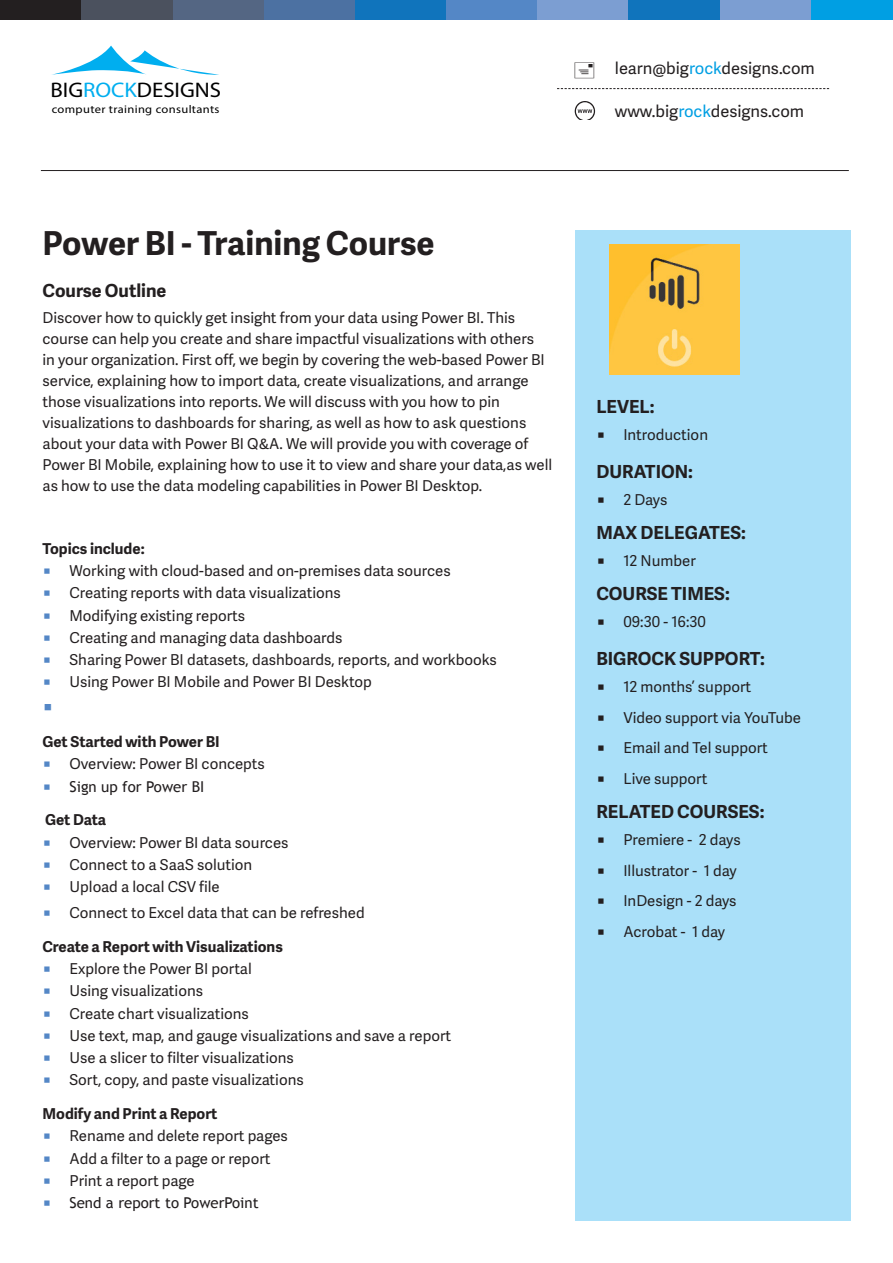
<style>
.page{position:relative;width:893px;height:1263px;background:#fff}
.page>*{position:absolute;margin:0;border:0;box-sizing:border-box;transform-origin:0 0}
._1_0_Header{font:700 33px "Adelle Sans";color:#231f20}
.t1{font:21.15px "Myriad Pro";color:#010000;scale:1.08 1}
._1_3_sub_head{font:700 18px "Adelle Sans";color:#231f20}
._1_2_sub_head_bold{font:700 18px "Adelle Sans";color:#231f20}
._1_4_sub_head{font:700 18px "Adelle Sans";color:#231f20}
.t2{font:18px "Adelle Sans";color:#5487c6}
._1_1_header{font:16.5px "Adelle Sans";color:#231f20}
.default{font:15px/21px "Adelle Sans";color:#231f20}
._1_5_Default_Heading{font:700 15px "Adelle Sans";color:#231f20}
.t3{font:15px "Trebuchet MS";color:#231f20}
.t4{font:11.25px "Myriad Pro";letter-spacing:.03em;color:#010000;scale:1.11 1}
.s1{color:#00aeef}
.s2{color:#5487c6}
.s3{font-family:"Adelle Sans";color:#5487c6}
.s4{color:#009fe3}
</style>
<div class="page">
<div style="left:0;top:0;width:82px;height:19px;background:#231f20"></div>
<div style="left:82px;top:0;width:91px;height:19px;background:#4b515e"></div>
<div style="left:173px;top:0;width:91px;height:19px;background:#546683"></div>
<div style="left:264px;top:0;width:91px;height:19px;background:#4c71a2"></div>
<div style="left:355px;top:0;width:91px;height:19px;background:#1074bc"></div>
<div style="left:446px;top:0;width:92px;height:19px;background:#5487c6"></div>
<div style="left:538px;top:0;width:91px;height:19px;background:#7c9ed2"></div>
<div style="left:629px;top:0;width:91px;height:19px;background:#1074bc"></div>
<div style="left:720px;top:0;width:91px;height:19px;background:#7c9ed2"></div>
<div style="left:811px;top:0;width:82px;height:19px;background:#009fe3"></div>
<div style="left:575px;top:230px;width:275px;height:990px;background:#aae0f9"></div>
<hr style="left:41px;top:170px;width:808px;height:1px;background:#231f20">
<img style="left:610px;top:244px;width:129px;height:130px">
<svg style="left:52px;top:46px;width:167px;height:29px"></svg>
<svg style="left:557px;top:88px;width:272px;height:1px"></svg>
<svg style="left:575px;top:101px;width:20px;height:19px"></svg>
<p class="t1" style="left:51px;top:77px;width:160px">BIG<span class="s1">ROCK</span>DESIGNS</p>
<p class="t4" style="left:52px;top:102px;width:153px">computer training consultants</p>
<p class="_1_0_Header" style="left:43px;top:219px;width:394px">Power BI - Training Course</p>
<p class="_1_4_sub_head" style="left:43px;top:278px;width:125px">Course Outline</p>
<p class="default" style="left:43px;top:306px;width:511px">Discover how to quickly get insight from your data using Power BI. This course can help you create and share impactful visualizations with others<br>in your organization. First off, we begin by covering the web-based Power BI service, explaining how to import data, create visualizations, and arrange those visualizations into reports. We will discuss with you how to pin visualizations to dashboards for sharing, as well as how to ask questions about your data with Power BI Q&amp;A. We will provide you with coverage of Power BI Mobile, explaining how to use it to view and share your data,as well as how to use the data modeling capabilities in Power BI Desktop.</p>
<p class="_1_5_Default_Heading" style="left:43px;top:538px;width:104px">Topics include:</p>
<p class="default" style="left:43px;top:560px;width:410px"><span class="s2">̥</span> Working with cloud-based and on-premises data sources</p>
<p class="default" style="left:43px;top:582px;width:300px"><span class="s2">̥</span> Creating reports with data visualizations</p>
<p class="default" style="left:43px;top:604px;width:204px"><span class="s2">̥</span> Modifying existing reports</p>
<p class="default" style="left:43px;top:627px;width:301px"><span class="s2">̥</span> Creating and managing data dashboards</p>
<p class="default" style="left:43px;top:649px;width:456px"><span class="s2">̥</span> Sharing Power BI datasets, dashboards, reports, and workbooks</p>
<p class="default" style="left:43px;top:671px;width:331px"><span class="s2">̥</span> Using Power BI Mobile and Power BI Desktop</p>
<p class="t2" style="left:43px;top:694px;width:12px">̥</p>
<p class="_1_5_Default_Heading" style="left:43px;top:731px;width:179px">Get Started with Power BI</p>
<p class="default" style="left:43px;top:753px;width:224px"><span class="s2">̥</span> Overview: Power BI concepts</p>
<p class="t3" style="left:43px;top:777px;width:163px"><span class="s3">̥</span> Sign up for Power BI</p>
<p class="_1_5_Default_Heading" style="left:45px;top:809px;width:63px">Get Data</p>
<p class="default" style="left:43px;top:831px;width:247px"><span class="s2">̥</span> Overview: Power BI data sources</p>
<p class="default" style="left:43px;top:853px;width:211px"><span class="s2">̥</span> Connect to a SaaS solution</p>
<p class="default" style="left:43px;top:876px;width:179px"><span class="s2">̥</span> Upload a local CSV file</p>
<p class="default" style="left:43px;top:902px;width:324px"><span class="s2">̥</span> Connect to Excel data that can be refreshed</p>
<p class="_1_5_Default_Heading" style="left:43px;top:935px;width:242px">Create a Report with Visualizations</p>
<p class="default" style="left:43px;top:958px;width:211px"><span class="s2">̥</span> Explore the Power BI portal</p>
<p class="default" style="left:43px;top:980px;width:162px"><span class="s2">̥</span> Using visualizations</p>
<p class="default" style="left:43px;top:1002px;width:208px"><span class="s2">̥</span> Create chart visualizations</p>
<p class="default" style="left:43px;top:1024px;width:410px"><span class="s2">̥</span> Use text, map, and gauge visualizations and save a report</p>
<p class="default" style="left:43px;top:1047px;width:253px"><span class="s2">̥</span> Use a slicer to filter visualizations</p>
<p class="default" style="left:43px;top:1069px;width:263px"><span class="s2">̥</span> Sort, copy, and paste visualizations</p>
<p class="_1_5_Default_Heading" style="left:43px;top:1103px;width:176px">Modify and Print a Report</p>
<p class="default" style="left:43px;top:1125px;width:247px"><span class="s2">̥</span> Rename and delete report pages</p>
<p class="default" style="left:43px;top:1147px;width:229px"><span class="s2">̥</span> Add a filter to a page or report</p>
<p class="default" style="left:43px;top:1169px;width:154px"><span class="s2">̥</span> Print a report page</p>
<p class="t3" style="left:43px;top:1194px;width:218px"><span class="s3">̥</span> Send a report to PowerPoint</p>
<p class="_1_1_header" style="left:615px;top:56px;width:202px">learn@big<span class="s4">rock</span>designs.com</p>
<p class="_1_1_header" style="left:615px;top:99px;width:191px">www.big<span class="s4">rock</span>designs.com</p>
<p class="_1_3_sub_head" style="left:596px;top:394px;width:60px">LEVEL:</p>
<p class="default" style="left:596px;top:423px;width:113px">̥ Introduction</p>
<p class="_1_2_sub_head_bold" style="left:596px;top:459px;width:98px">DURATION:</p>
<p class="default" style="left:596px;top:489px;width:72px">̥ 2 Days</p>
<p class="_1_3_sub_head" style="left:596px;top:520px;width:151px">MAX DELEGATES:</p>
<p class="default" style="left:596px;top:549px;width:101px">̥ 12 Number</p>
<p class="_1_3_sub_head" style="left:596px;top:581px;width:135px">COURSE TIMES:</p>
<p class="default" style="left:596px;top:610px;width:111px">̥ 09:30 - 16:30</p>
<p class="_1_2_sub_head_bold" style="left:596px;top:646px;width:170px">BIGROCK SUPPORT:</p>
<p class="default" style="left:596px;top:675px;width:156px">̥ 12 months’ support</p>
<p class="default" style="left:596px;top:706px;width:206px">̥ Video support via YouTube</p>
<p class="default" style="left:596px;top:737px;width:173px">̥ Email and Tel support</p>
<p class="default" style="left:596px;top:768px;width:112px">̥ Live support</p>
<p class="_1_3_sub_head" style="left:596px;top:799px;width:170px">RELATED COURSES:</p>
<p class="default" style="left:596px;top:829px;width:146px">̥ Premiere - 2 days</p>
<p class="default" style="left:596px;top:859px;width:142px">̥ Illustrator - 1 day</p>
<p class="default" style="left:596px;top:890px;width:142px">̥ InDesign - 2 days</p>
<p class="default" style="left:596px;top:921px;width:130px">̥ Acrobat - 1 day</p>
</div>
